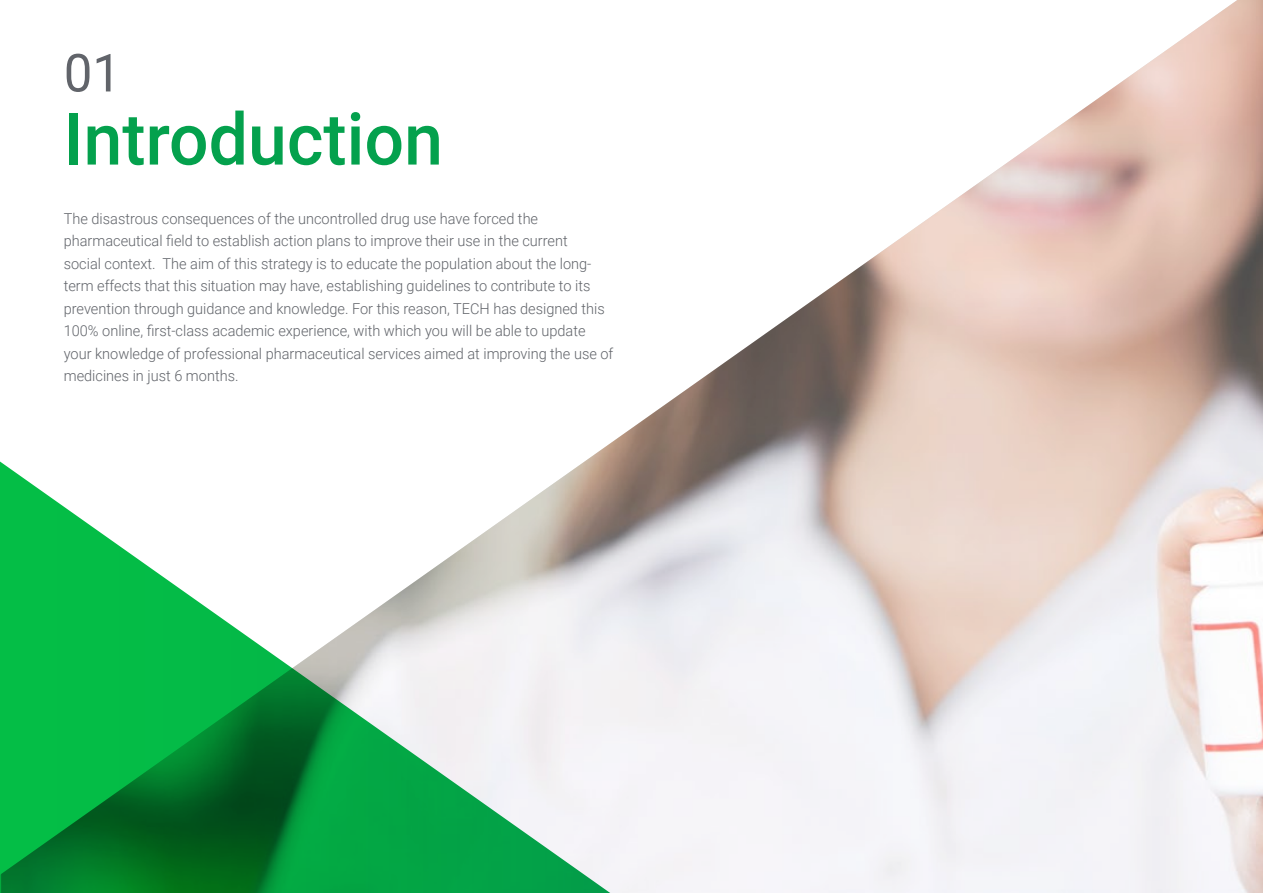
<style>
.page{position:relative;width:1263px;height:893px;background:#fff}
.page>*{position:absolute;margin:0;border:0;box-sizing:border-box;transform-origin:0 0}
.t1{font:500 72px "Roboto";color:#04a14d}
.t2{font:52.5px "Roboto";color:#61646a}
.t3{font:300 15px/22.5px "Roboto";color:#61646a}
</style>
<div class="page">
<img style="left:607px;top:0;width:656px;height:893px">
<svg style="left:0;top:446px;width:640px;height:447px"></svg>
<h2 class="t2" style="left:64px;top:36px;width:59px">01</h2>
<h1 class="t1" style="left:64px;top:89px;width:381px">Introduction</h1>
<p class="t3" style="left:64px;top:207px;width:551px">The disastrous consequences of the uncontrolled drug use have forced the pharmaceutical field to establish action plans to improve their use in the current<br>social context. The aim of this strategy is to educate the population about the long&shy;term effects that this situation may have, establishing guidelines to contribute to its prevention through guidance and knowledge. For this reason, TECH has designed this 100% online, first-class academic experience, with which you will be able to update your knowledge of professional pharmaceutical services aimed at improving the use of medicines in just 6 months.</p>
</div>
